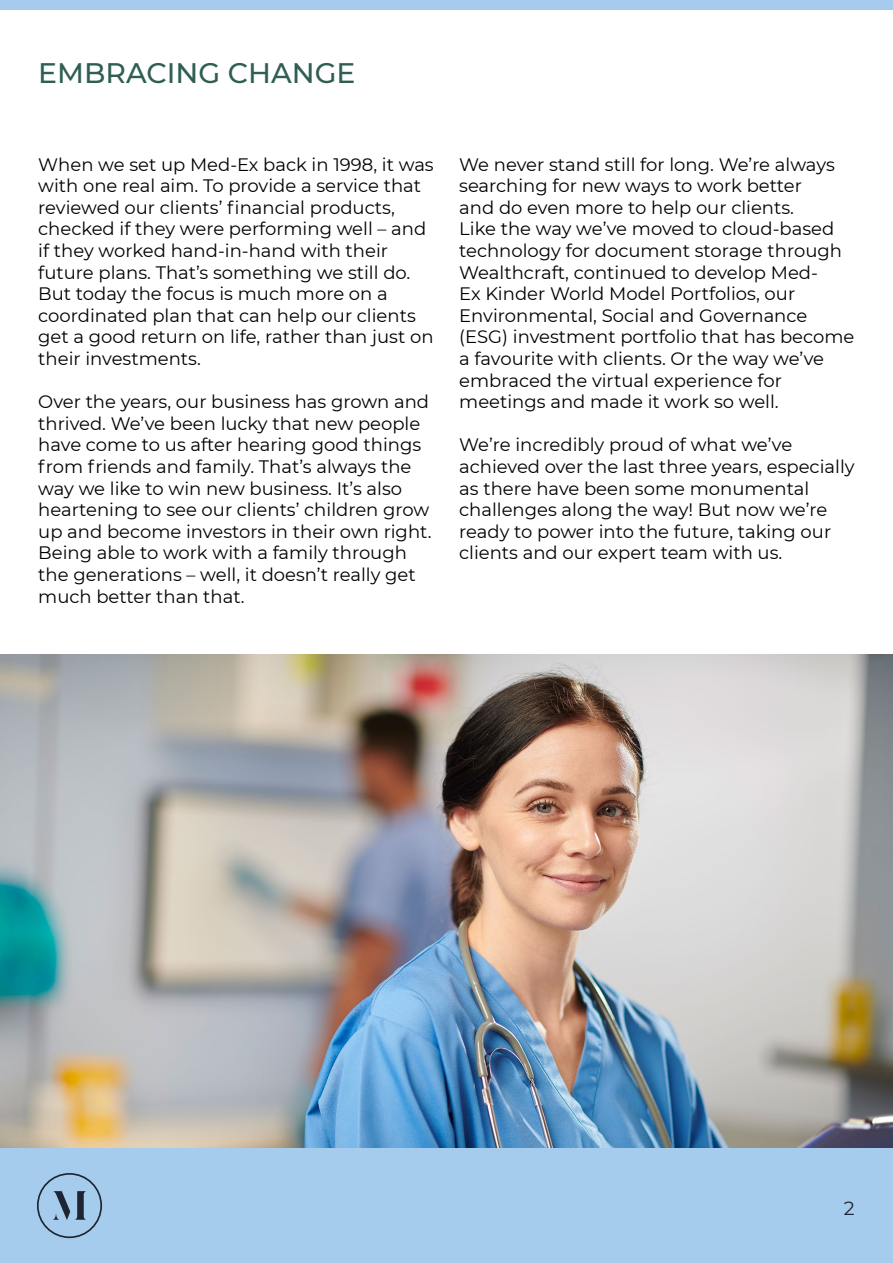
<style>
.page{position:relative;width:893px;height:1263px;background:#fff}
.page>*{position:absolute;margin:0;border:0;box-sizing:border-box;transform-origin:0 0}
.t1{font:500 28.2px "Montserrat";color:#2f5e54}
.t2{font:19.2px "Montserrat";color:#1e2431}
.t3{font:18px/21.6px "Montserrat";color:#000}
</style>
<div class="page">
<img style="left:0;top:655px;width:893px;height:493px">
<div style="left:0;top:1148px;width:893px;height:115px;background:#a5cced"></div>
<svg style="left:37px;top:1173px;width:65px;height:65px"></svg>
<div style="left:0;top:0;width:893px;height:10px;background:#a5cced"></div>
<h1 class="t1" style="left:38px;top:53px;width:319px">EMBRACING CHANGE</h1>
<p class="t3" style="left:38px;top:153px;width:397px">When we set up Med-Ex back in 1998, it was with one real aim. To provide a service that reviewed our clients’ financial products, checked if they were performing well – and if they worked hand-in-hand with their future plans. That’s something we still do.<br>But today the focus is much more on a coordinated plan that can help our clients get a good return on life, rather than just on their investments.</p>
<p class="t3" style="left:38px;top:390px;width:395px">Over the years, our business has grown and thrived. We’ve been lucky that new people have come to us after hearing good things from friends and family. That’s always the way we like to win new business. It’s also heartening to see our clients’ children grow up and become investors in their own right.<br>Being able to work with a family through the generations – well, it doesn’t really get much better than that.</p>
<p class="t3" style="left:459px;top:153px;width:397px">We never stand still for long. We’re always searching for new ways to work better<br>and do even more to help our clients.<br>Like the way we’ve moved to cloud-based technology for document storage through Wealthcraft, continued to develop Med-<br>Ex Kinder World Model Portfolios, our Environmental, Social and Governance (ESG) investment portfolio that has become a favourite with clients. Or the way we’ve embraced the virtual experience for meetings and made it work so well.</p>
<p class="t3" style="left:459px;top:433px;width:397px">We’re incredibly proud of what we’ve achieved over the last three years, especially as there have been some monumental challenges along the way! But now we’re ready to power into the future, taking our clients and our expert team with us.</p>
<p class="t2" style="left:844px;top:1195px;width:12px">2</p>
</div>
